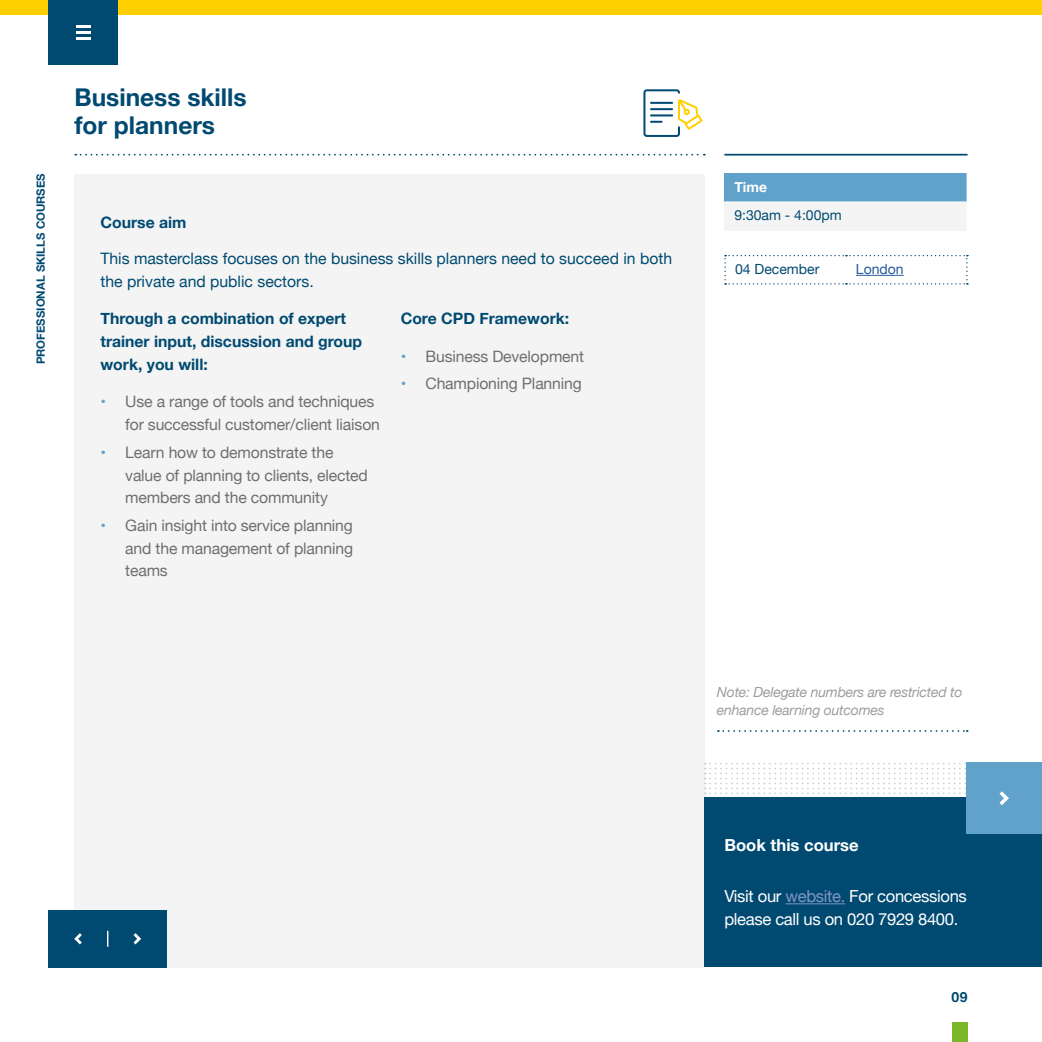
<style>
.page{position:relative;width:1042px;height:1042px;background:#fff}
.page>*{position:absolute;margin:0;border:0;box-sizing:border-box;transform-origin:0 0}
.t1{font:700 24.5px/28px "Helvetica Neue";color:#004a71}
.t2{font:16.62px/22.8px "Helvetica Neue";letter-spacing:-.02em;color:#fff}
.t3{font:700 16.62px "Helvetica Neue";color:#fff}
.t4{font:15.75px/22.8px "Helvetica Neue";letter-spacing:-.01em;color:#706f6f}
.t5{font:700 15.75px/22.8px "Helvetica Neue";color:#004a71}
.t6{font:15.75px/22.8px "Helvetica Neue";color:#004a71}
.t7{font:italic 14px/18.4px "Helvetica Neue";letter-spacing:-.015em;color:#9d9d9c}
.t8{font:14px "Helvetica Neue";color:#004a71}
.t9{font:14px "Helvetica Neue";color:#275b9b}
.t10{font:700 14px "Helvetica Neue";color:#fff}
.t11{font:700 14px "Helvetica Neue";color:#004a71}
.t12{font:700 11.38px "Helvetica Neue";color:#004a71}
.s1{color:#60a2ca}
.s2{color:#8194c3}
</style>
<div class="page">
<div style="left:74px;top:174px;width:631px;height:793px;background:#f4f4f4"></div>
<svg style="left:75px;top:154px;width:630px;height:2px"></svg>
<hr style="left:724px;top:154px;width:243px;height:2px;background:#004a71">
<div style="left:0;top:0;width:1042px;height:15px;background:#ffd000"></div>
<div style="left:48px;top:0;width:70px;height:64px;background:#004a71"></div>
<hr style="left:76px;top:37px;width:15px;height:3px;background:#fff">
<svg style="left:76px;top:25px;width:15px;height:8px"></svg>
<div style="left:951px;top:1022px;width:16px;height:20px;background:#7ab729"></div>
<div style="left:724px;top:173px;width:243px;height:29px;background:#60a2ca"></div>
<div style="left:724px;top:202px;width:243px;height:28px;background:#f4f4f4"></div>
<hr style="left:724px;top:201px;width:243px;height:1px;background:#fff">
<svg style="left:966px;top:173px;width:1px;height:29px"></svg>
<svg style="left:724px;top:255px;width:244px;height:29px"></svg>
<hr style="left:856px;top:275px;width:47px;height:1px;background:#275b9b">
<svg style="left:718px;top:730px;width:249px;height:2px"></svg>
<svg style="left:643px;top:89px;width:59px;height:48px"></svg>
<div style="left:48px;top:910px;width:119px;height:57px;background:#004a71"></div>
<svg style="left:107px;top:931px;width:1px;height:16px"></svg>
<svg style="left:133px;top:933px;width:8px;height:12px"></svg>
<svg style="left:74px;top:933px;width:8px;height:12px"></svg>
<div style="left:705px;top:797px;width:337px;height:170px;background:#004a71"></div>
<svg style="left:705px;top:763px;width:337px;height:142px"></svg>
<p class="t12" style="left:32px;top:364px;width:192px;rotate:-90deg">PROFESSIONAL SKILLS COURSES</p>
<h1 class="t1" style="left:74px;top:84px;width:174px">Business skills for planners</h1>
<p class="t5" style="left:100px;top:211px;width:88px">Course aim</p>
<p class="t6" style="left:100px;top:248px;width:573px">This masterclass focuses on the business skills planners need to succeed in both the private and public sectors.</p>
<p class="t5" style="left:100px;top:308px;width:263px">Through a combination of expert trainer input, discussion and group work, you will:</p>
<p class="t4" style="left:125px;top:391px;width:256px;text-indent:-25px"><span class="s1">•</span> Use a range of tools and techniques for successful customer/client liaison</p>
<p class="t4" style="left:125px;top:442px;width:244px;text-indent:-25px"><span class="s1">•</span> Learn how to demonstrate the value of planning to clients, elected members and the community</p>
<p class="t4" style="left:125px;top:515px;width:229px;text-align:justify;text-indent:-25px"><span class="s1">•</span> Gain insight into service planning and the management of planning teams</p>
<p class="t5" style="left:401px;top:307px;width:170px">Core CPD Framework:</p>
<p class="t4" style="left:401px;top:346px;width:185px"><span class="s1">•</span> Business Development</p>
<p class="t4" style="left:401px;top:373px;width:183px"><span class="s1">•</span> Championing Planning</p>
<p class="t10" style="left:734px;top:176px;width:34px">Time</p>
<p class="t8" style="left:734px;top:205px;width:109px">9:30am - 4:00pm</p>
<p class="t8" style="left:735px;top:259px;width:86px">04 December</p>
<p class="t9" style="left:856px;top:259px;width:49px">London</p>
<p class="t7" style="left:717px;top:683px;width:247px">Note: Delegate numbers are restricted to enhance learning outcomes</p>
<p class="t3" style="left:724px;top:832px;width:136px">Book this course</p>
<p class="t2" style="left:724px;top:886px;width:244px">Visit our <span class="s2">website.</span> For concessions please call us on 020 7929 8400.</p>
<p class="t11" style="left:951px;top:986px;width:17px">09</p>
</div>
